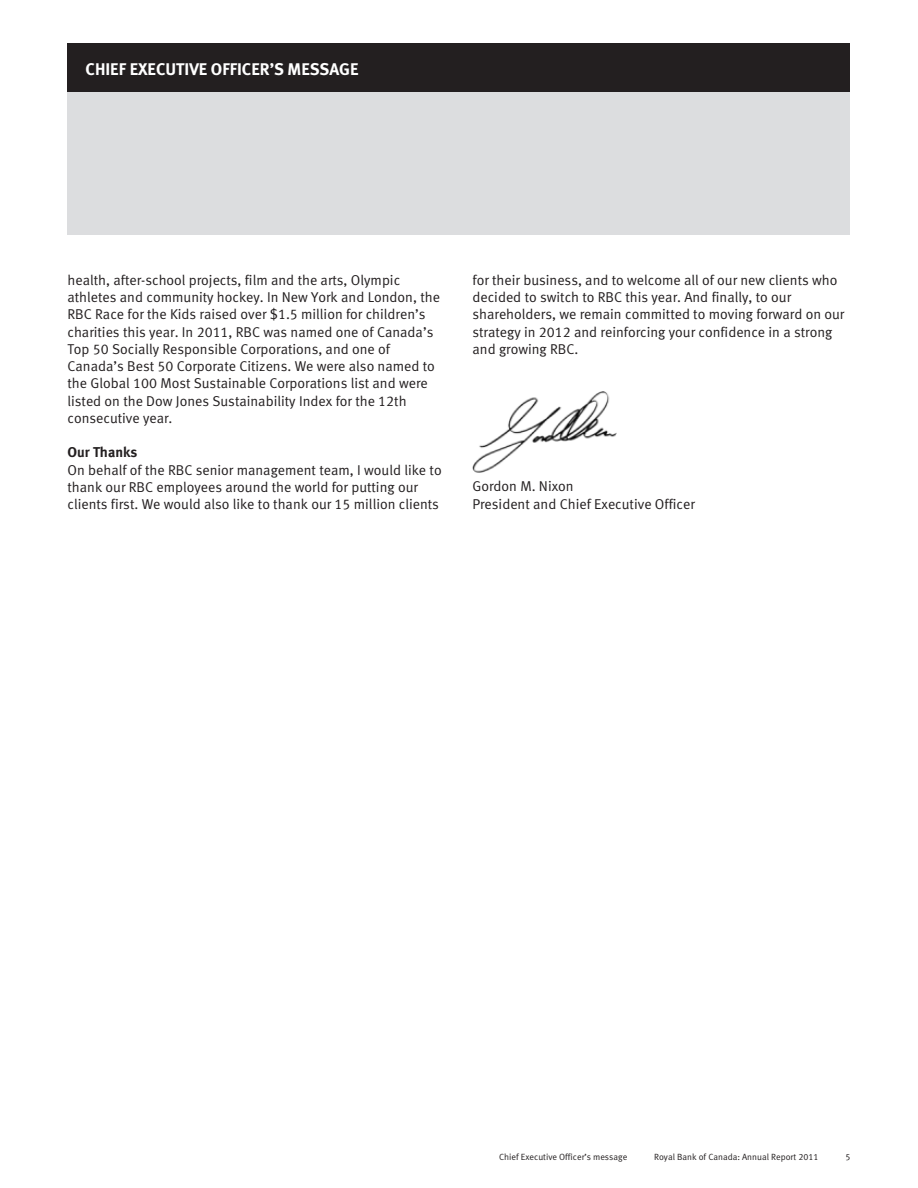
<style>
.page{position:relative;width:918px;height:1188px;background:#fff}
.page>*{position:absolute;margin:0;border:0;box-sizing:border-box;transform-origin:0 0}
.t1{font:16.8px "Meta Bold LF";color:#fff}
.t2{font:14.25px/17.2px "Meta Normal LF";color:#231f20}
.t3{font:14.25px "Meta Bold LF";color:#231f20}
.t4{font:9px "Meta Normal LF";color:#231f20}
</style>
<div class="page">
<div style="left:68px;top:43px;width:782px;height:50px;background:#231f20"></div>
<div style="left:68px;top:93px;width:782px;height:15px;background:#dcdddf"></div>
<div style="left:68px;top:108px;width:782px;height:16px;background:#dcdddf"></div>
<div style="left:68px;top:124px;width:782px;height:16px;background:#dcdddf"></div>
<div style="left:68px;top:140px;width:782px;height:16px;background:#dcdddf"></div>
<div style="left:68px;top:156px;width:782px;height:15px;background:#dcdddf"></div>
<div style="left:68px;top:171px;width:782px;height:16px;background:#dcdddf"></div>
<div style="left:68px;top:187px;width:782px;height:16px;background:#dcdddf"></div>
<div style="left:68px;top:203px;width:782px;height:16px;background:#dcdddf"></div>
<div style="left:68px;top:219px;width:782px;height:15px;background:#dcdddf"></div>
<img style="left:472px;top:391px;width:145px;height:82px">
<p class="t1" style="left:86px;top:62px;width:274px">CHIEF EXECUTIVE OFFICER’S MESSAGE</p>
<p class="t2" style="left:68px;top:272px;width:374px">health, after-school projects, film and the arts, Olympic athletes and community hockey. In New York and London, the RBC Race for the Kids raised over $1.5 million for children’s charities this year. In 2011, RBC was named one of Canada’s Top 50 Socially Responsible Corporations, and one of Canada’s Best 50 Corporate Citizens. We were also named to the Global 100 Most Sustainable Corporations list and were listed on the Dow Jones Sustainability Index for the 12th consecutive year.</p>
<p class="t3" style="left:68px;top:447px;width:71px">Our Thanks</p>
<p class="t2" style="left:68px;top:462px;width:376px">On behalf of the RBC senior management team, I would like to thank our RBC employees around the world for putting our clients first. We would also like to thank our 15 million clients</p>
<p class="t2" style="left:473px;top:272px;width:373px">for their business, and to welcome all of our new clients who decided to switch to RBC this year. And finally, to our shareholders, we remain committed to moving forward on our strategy in 2012 and reinforcing your confidence in a strong and growing RBC.</p>
<p class="t2" style="left:472px;top:478px;width:224px;line-height:18px">Gordon M. Nixon<br>President and Chief Executive Officer</p>
<p class="t4" style="left:499px;top:1154px;width:130px">Chief Executive Officer’s message</p>
<p class="t4" style="left:654px;top:1154px;width:166px">Royal Bank of Canada: Annual Report 2011</p>
<p class="t4" style="left:845px;top:1154px;width:7px">5</p>
</div>
